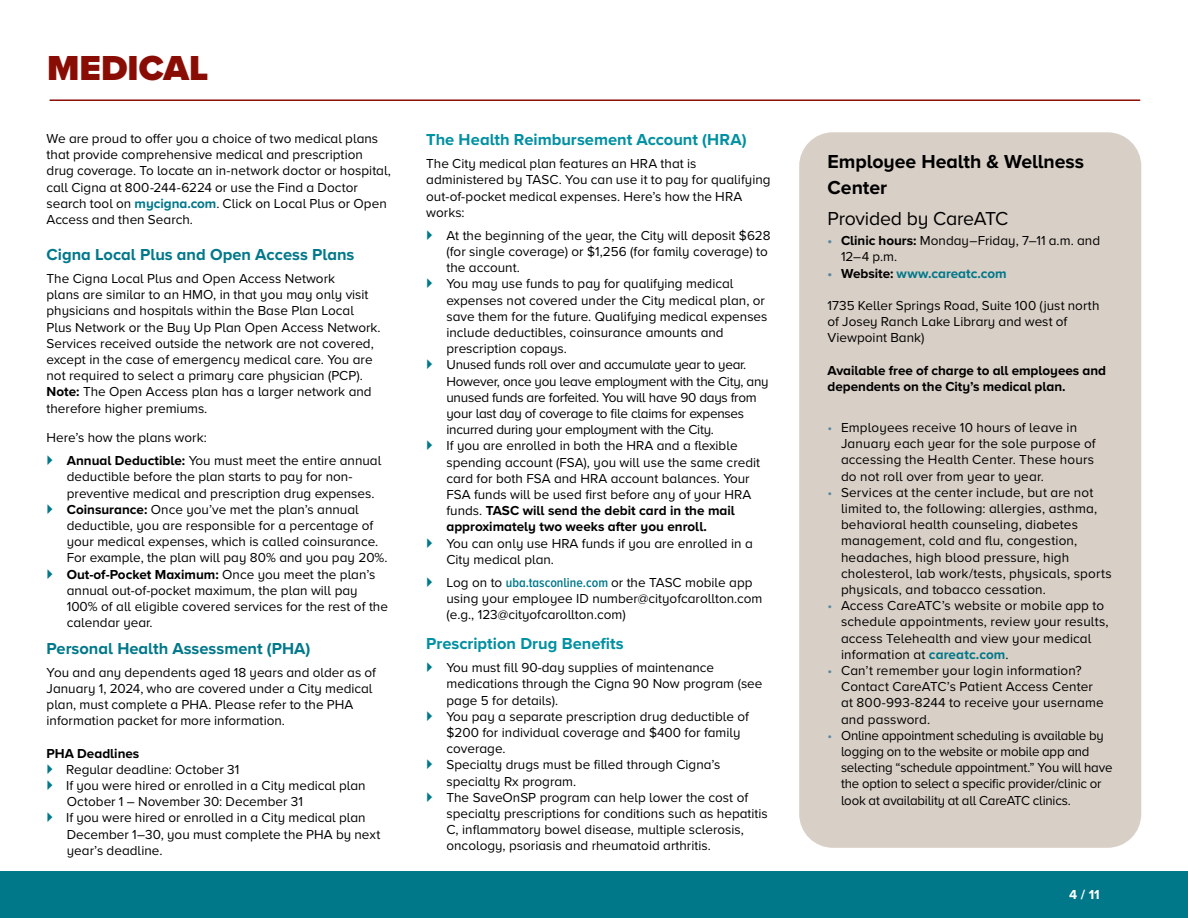
<style>
.page{position:relative;width:1188px;height:918px;background:#fff}
.page>*{position:absolute;margin:0;border:0;box-sizing:border-box;transform-origin:0 0}
.t1{font:900 36px "Proxima Nova A";color:#8a0d05}
.t2{font:700 19.5px/25.5px "Proxima Nova A";letter-spacing:-.005em;color:#000}
.t3{font:19.5px "Proxima Nova A";letter-spacing:-.015em;color:#000}
.t4{font:700 16.5px "Proxima Nova A";color:#00788a}
.t5{font:700 16.5px "Proxima Nova A";color:#0090a2}
.t6{font:13.5px/16.2px "Proxima Nova A";color:#000}
.t7{font:700 13.5px/16.2px "Proxima Nova A";color:#000}
.t8{font:700 13.5px "Proxima Nova A";letter-spacing:-.005em;color:#00788a}
.t9{font:700 13.5px "Proxima Nova A";color:#fff}
.s1{font-weight:700;color:#00788a}
.s2{font-weight:700}
.s3{font-family:"Proxima Nova A Cond";font-weight:600;color:#00788a}
.s4{font-weight:700;color:#5c87a1}
.s5{color:#5c87a1}
.s6{color:#000}
</style>
<div class="page">
<div style="left:799px;top:132px;width:342px;height:716px;background:#d8cfc6;border-radius:34px"></div>
<hr style="left:50px;top:99px;width:1090px;height:2px;background:#8a0d05">
<div style="left:0;top:872px;width:1188px;height:46px;background:#00788a"></div>
<h1 class="t1" style="left:47px;top:41px;width:163px">MEDICAL</h1>
<p class="t6" style="left:47px;top:130px;width:346px">We are proud to offer you a choice of two medical plans that provide comprehensive medical and prescription drug coverage. To locate an in-network doctor or hospital, call Cigna at 800-244-6224 or use the Find a Doctor search tool on <span class="s1">mycigna.com</span>. Click on Local Plus or Open Access and then Search.</p>
<p class="t4" style="left:47px;top:242px;width:309px">Cigna Local Plus and Open Access Plans</p>
<p class="t6" style="left:47px;top:270px;width:336px">The Cigna Local Plus and Open Access Network<br>plans are similar to an HMO, in that you may only visit physicians and hospitals within the Base Plan Local Plus Network or the Buy Up Plan Open Access Network.<br>Services received outside the network are not covered, except in the case of emergency medical care. You are not required to select a primary care physician (PCP).<br><span class="s2">Note:</span> The Open Access plan has a larger network and therefore higher premiums.</p>
<p class="t6" style="left:67px;top:426px;width:316px;line-height:23px;text-indent:-20px">Here’s how the plans work:<br><span class="s2">Annual Deductible:</span> You must meet the entire annual</p>
<p class="t6" style="left:67px;top:468px;width:323px">deductible before the plan starts to pay for non&shy;preventive medical and prescription drug expenses.<br><span class="s2">Coinsurance:</span> Once you’ve met the plan’s annual deductible, you are responsible for a percentage of your medical expenses, which is called coinsurance.<br>For example, the plan will pay 80% and you pay 20%.<br><span class="s2">Out-of-Pocket Maximum:</span> Once you meet the plan’s annual out-of-pocket maximum, the plan will pay 100% of all eligible covered services for the rest of the calendar year.</p>
<p class="t4" style="left:47px;top:636px;width:265px">Personal Health Assessment (PHA)</p>
<p class="t6" style="left:47px;top:663px;width:331px">You and any dependents aged 18 years and older as of January 1, 2024, who are covered under a City medical plan, must complete a PHA. Please refer to the PHA information packet for more information.</p>
<p class="t7" style="left:47px;top:745px;width:94px">PHA Deadlines</p>
<p class="t6" style="left:66px;top:761px;width:316px">Regular deadline: October 31<br>If you were hired or enrolled in a City medical plan October 1 – November 30: December 31<br>If you were hired or enrolled in a City medical plan December 1–30, you must complete the PHA by next year’s deadline.</p>
<p class="t5" style="left:426px;top:128px;width:322px">The Health Reimbursement Account (HRA)</p>
<p class="t6" style="left:426px;top:155px;width:346px">The City medical plan features an HRA that is administered by TASC. You can use it to pay for qualifying out-of-pocket medical expenses. Here’s how the HRA works:</p>
<p class="t6" style="left:446px;top:227px;width:326px">At the beginning of the year, the City will deposit $628 (for single coverage) or $1,256 (for family coverage) to the account.<br>You may use funds to pay for qualifying medical expenses not covered under the City medical plan, or save them for the future. Qualifying medical expenses include deductibles, coinsurance amounts and prescription copays.<br>Unused funds roll over and accumulate year to year.<br>However, once you leave employment with the City, any unused funds are forfeited. You will have 90 days from your last day of coverage to file claims for expenses incurred during your employment with the City.<br>If you are enrolled in both the HRA and a flexible spending account (FSA), you will use the same credit card for both FSA and HRA account balances. Your FSA funds will be used first before any of your HRA funds. <span class="s2">TASC will send the debit card in the mail approximately two weeks after you enroll.</span></p>
<p class="t6" style="left:446px;top:534px;width:308px">You can only use HRA funds if you are enrolled in a<br>City medical plan.</p>
<p class="t6" style="left:446px;top:574px;width:317px">Log on to <span class="s3">uba.tasconline.com</span> or the TASC mobile app using your employee ID number@cityofcarollton.com (e.g., 123@cityofcarollton.com)</p>
<p class="t5" style="left:426px;top:632px;width:199px">Prescription Drug Benefits</p>
<p class="t6" style="left:446px;top:659px;width:323px">You must fill 90-day supplies of maintenance medications through the Cigna 90 Now program (see page 5 for details).<br>You pay a separate prescription drug deductible of $200 for individual coverage and $400 for family coverage.<br>Specialty drugs must be filled through Cigna’s specialty Rx program.<br>The SaveOnSP program can help lower the cost of specialty prescriptions for conditions such as hepatitis C, inflammatory bowel disease, multiple sclerosis, oncology, psoriasis and rheumatoid arthritis.</p>
<h2 class="t2" style="left:828px;top:149px;width:258px">Employee Health &amp; Wellness<br>Center</h2>
<h2 class="t3" style="left:828px;top:204px;width:182px">Provided by CareATC</h2>
<p class="t6" style="left:841px;top:232px;width:261px;text-indent:-14px"><span class="s4">•</span> <span class="s2">Clinic hours:</span> Monday–Friday, 7–11 a.m. and<br>12–4 p.m.</p>
<p class="t8" style="left:828px;top:263px;width:181px"><span class="s5">•</span> <span class="s6">Website:</span> www.careatc.com</p>
<p class="t6" style="left:828px;top:297px;width:273px">1735 Keller Springs Road, Suite 100 (just north of Josey Ranch Lake Library and west of<br>Viewpoint Bank)</p>
<p class="t7" style="left:828px;top:362px;width:280px">Available free of charge to all employees and dependents on the City’s medical plan.</p>
<p class="t6" style="left:841px;top:419px;width:256px;text-indent:-14px"><span class="s5">•</span> Employees receive 10 hours of leave in January each year for the sole purpose of accessing the Health Center. These hours do not roll over from year to year.</p>
<p class="t6" style="left:841px;top:484px;width:272px;text-indent:-14px"><span class="s5">•</span> Services at the center include, but are not limited to, the following: allergies, asthma, behavioral health counseling, diabetes management, cold and flu, congestion, headaches, high blood pressure, high cholesterol, lab work/tests, physicals, sports physicals, and tobacco cessation.</p>
<p class="t6" style="left:841px;top:597px;width:269px;text-indent:-14px"><span class="s5">•</span> Access CareATC’s website or mobile app to schedule appointments, review your results, access Telehealth and view your medical information at <span class="s1">careatc.com</span>.</p>
<p class="t6" style="left:841px;top:662px;width:264px;text-indent:-14px"><span class="s5">•</span> Can’t remember your login information?<br>Contact CareATC’s Patient Access Center at 800-993-8244 to receive your username and password.</p>
<p class="t6" style="left:841px;top:727px;width:273px;text-indent:-13px"><span class="s5">•</span> Online appointment scheduling is available by logging on to the website or mobile app and selecting “schedule appointment.” You will have the option to select a specific provider/clinic or look at availability at all CareATC clinics.</p>
<p class="t9" style="left:1069px;top:884px;width:32px">4 / 11</p>
</div>
